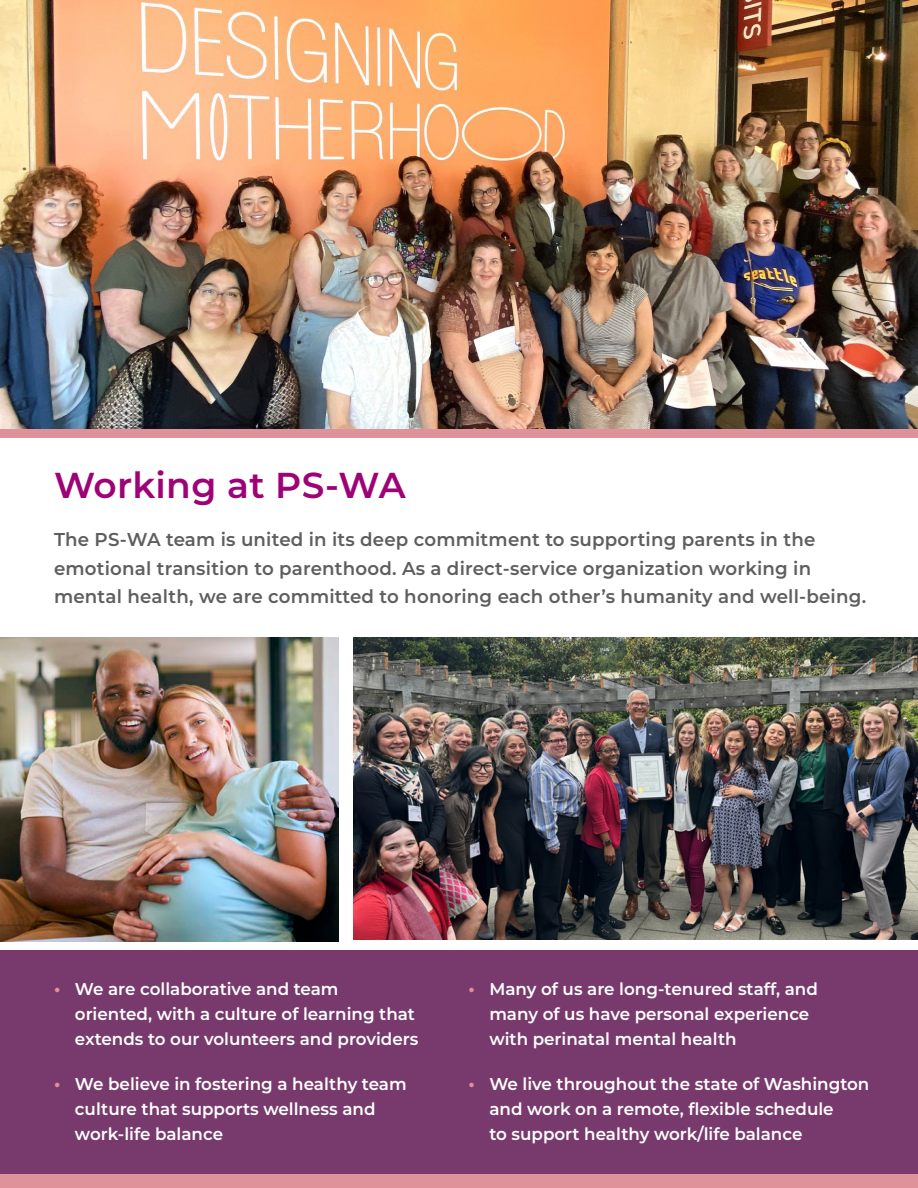
<style>
.page{position:relative;width:918px;height:1188px;background:#fff}
.page>*{position:absolute;margin:0;border:0;box-sizing:border-box;transform-origin:0 0}
.body{font:600 36px "Montserrat";letter-spacing:.01em;color:#9e0277}
.body-2{font:600 18.6px/28.5px "Montserrat";letter-spacing:.01em;color:#5e5e5e}
.t1{font:600 17.1px/24.9px "Montserrat";color:#fff}
.s1{font-weight:700;font-size:18px;color:#e0929a}
</style>
<div class="page">
<div style="left:0;top:950px;width:918px;height:238px;background:#783a6d"></div>
<img style="left:0;top:0;width:918px;height:429px">
<div style="left:0;top:1175px;width:918px;height:13px;background:#e0929a"></div>
<div style="left:0;top:429px;width:918px;height:9px;background:#e0929a"></div>
<img style="left:0;top:637px;width:339px;height:304px">
<img style="left:353px;top:637px;width:565px;height:303px">
<p class="body" style="left:54px;top:459px;width:353px">Working at PS-WA</p>
<p class="body-2" style="left:54px;top:525px;width:814px">The PS-WA team is united in its deep commitment to supporting parents in the emotional transition to parenthood. As a direct-service organization working in mental health, we are committed to honoring each other’s humanity and well-being.</p>
<p class="t1" style="left:75px;top:976px;width:345px;text-indent:-21px"><span class="s1">•</span> We are collaborative and team oriented, with a culture of learning that extends to our volunteers and providers</p>
<p class="t1" style="left:75px;top:1071px;width:333px;text-indent:-21px"><span class="s1">•</span> We believe in fostering a healthy team culture that supports wellness and work-life balance</p>
<p class="t1" style="left:489px;top:976px;width:330px;text-indent:-21px"><span class="s1">•</span> Many of us are long-tenured staff, and many of us have personal experience with perinatal mental health</p>
<p class="t1" style="left:489px;top:1071px;width:382px;text-indent:-21px"><span class="s1">•</span> We live throughout the state of Washington and work on a remote, flexible schedule<br>to support healthy work/life balance</p>
</div>
